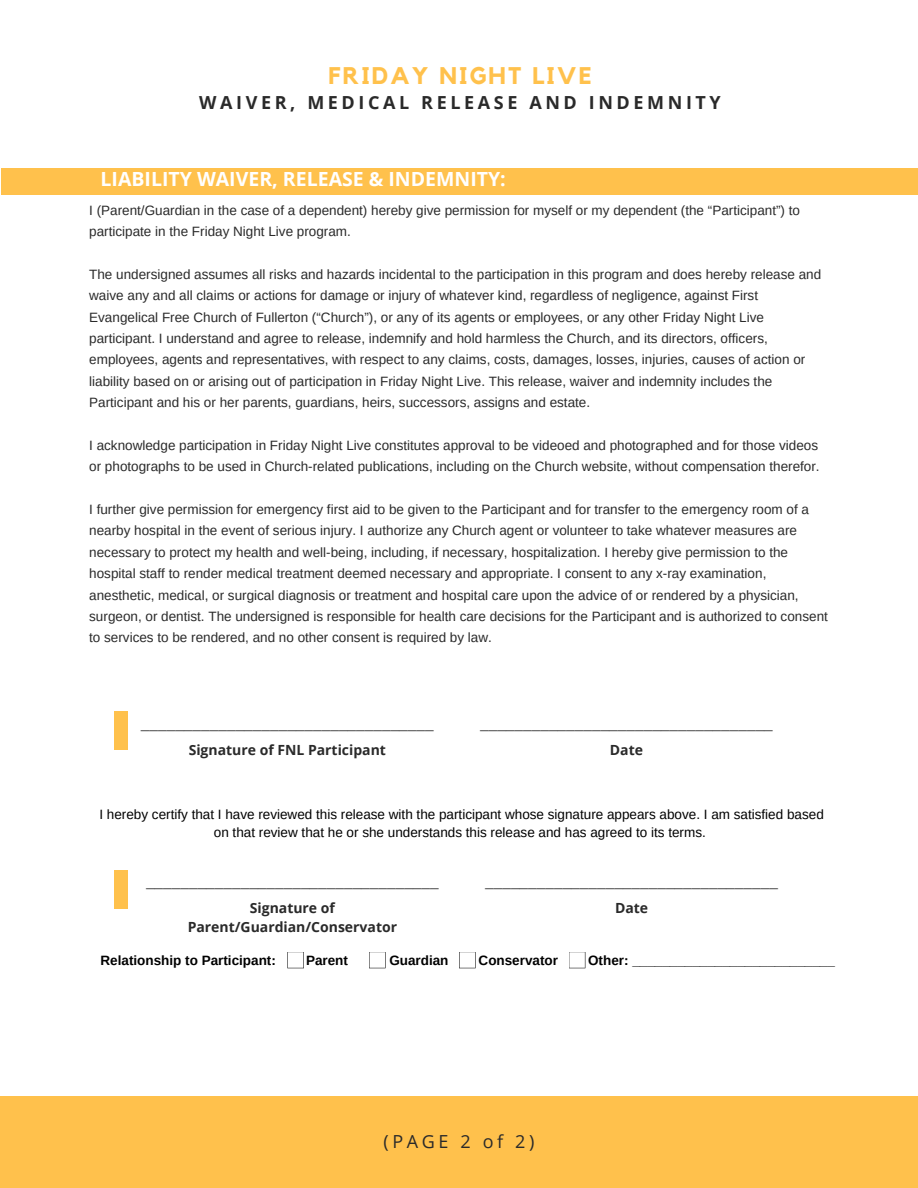
<style>
.page{position:relative;width:918px;height:1188px;background:#fff}
.page>*{position:absolute;margin:0;border:0;box-sizing:border-box;transform-origin:0 0}
.t1{font:700 24px "Kollektif";letter-spacing:.09em;color:#ffc14c}
.t2{font:700 19.5px "Open Sans";color:#fff}
.t3{font:700 18px "Open Sans";letter-spacing:.2em;color:#2a2a2a}
.t4{font:18px "Open Sans";letter-spacing:.2em;color:#2a2a2a}
.t5{font:300 15.6px "Montserrat";color:#2a2a2a}
.t6{font:700 13.95px/19px "Open Sans";color:#2a2a2a;text-align:center}
.t7{font:13.5px/21.3px "Arimo";color:#2a2a2a}
.t8{font:13.5px/18px "Arimo";color:#000;text-align:center}
.t9{font:700 13.5px "Arimo";color:#000}
</style>
<div class="page">
<div style="left:115px;top:711px;width:12px;height:39px;background:#ffc14c"></div>
<div style="left:1px;top:168px;width:917px;height:27px;background:#ffc14c"></div>
<div style="left:115px;top:870px;width:12px;height:38px;background:#ffc14c"></div>
<svg style="left:287px;top:952px;width:17px;height:16px"></svg>
<div style="left:0;top:1096px;width:918px;height:92px;background:#ffc14c"></div>
<svg style="left:369px;top:952px;width:17px;height:16px"></svg>
<svg style="left:459px;top:952px;width:17px;height:16px"></svg>
<svg style="left:569px;top:952px;width:16px;height:16px"></svg>
<h1 class="t1" style="left:328px;top:65px;width:265px">FRIDAY NIGHT LIVE</h1>
<h3 class="t3" style="left:199px;top:90px;width:523px">WAIVER, MEDICAL RELEASE AND INDEMNITY</h3>
<h2 class="t2" style="left:101px;top:165px;width:407px">LIABILITY WAIVER, RELEASE &amp; INDEMNITY:</h2>
<p class="t7" style="left:89px;top:200px;width:712px">I (Parent/Guardian in the case of a dependent) hereby give permission for myself or my dependent (the “Participant”) to participate in the Friday Night Live program.</p>
<p class="t7" style="left:89px;top:264px;width:733px">The undersigned assumes all risks and hazards incidental to the participation in this program and does hereby release and waive any and all claims or actions for damage or injury of whatever kind, regardless of negligence, against First Evangelical Free Church of Fullerton (“Church”), or any of its agents or employees, or any other Friday Night Live participant. I understand and agree to release, indemnify and hold harmless the Church, and its directors, officers, employees, agents and representatives, with respect to any claims, costs, damages, losses, injuries, causes of action or liability based on or arising out of participation in Friday Night Live. This release, waiver and indemnity includes the Participant and his or her parents, guardians, heirs, successors, assigns and estate.</p>
<p class="t7" style="left:89px;top:435px;width:732px">I acknowledge participation in Friday Night Live constitutes approval to be videoed and photographed and for those videos or photographs to be used in Church-related publications, including on the Church website, without compensation therefor.</p>
<p class="t7" style="left:89px;top:499px;width:740px">I further give permission for emergency first aid to be given to the Participant and for transfer to the emergency room of a nearby hospital in the event of serious injury. I authorize any Church agent or volunteer to take whatever measures are necessary to protect my health and well-being, including, if necessary, hospitalization. I hereby give permission to the hospital staff to render medical treatment deemed necessary and appropriate. I consent to any x-ray examination, anesthetic, medical, or surgical diagnosis or treatment and hospital care upon the advice of or rendered by a physician, surgeon, or dentist. The undersigned is responsible for health care decisions for the Participant and is authorized to consent to services to be rendered, and no other consent is required by law.</p>
<p class="t5" style="left:141px;top:712px;width:294px">__________________________________</p>
<p class="t6" style="left:189px;top:740px;width:199px">Signature of FNL Participant</p>
<p class="t5" style="left:480px;top:712px;width:294px">__________________________________</p>
<p class="t6" style="left:610px;top:740px;width:35px">Date</p>
<p class="t8" style="left:99px;top:805px;width:726px">I hereby certify that I have reviewed this release with the participant whose signature appears above. I am satisfied based on that review that he or she understands this release and has agreed to its terms.</p>
<p class="t5" style="left:146px;top:870px;width:294px">__________________________________</p>
<p class="t6" style="left:188px;top:898px;width:211px">Signature of<br>Parent/Guardian/Conservator</p>
<p class="t5" style="left:485px;top:870px;width:294px">__________________________________</p>
<p class="t6" style="left:615px;top:898px;width:35px">Date</p>
<p class="t9" style="left:101px;top:953px;width:177px">Relationship to Participant:</p>
<p class="t9" style="left:306px;top:953px;width:43px">Parent</p>
<p class="t9" style="left:389px;top:953px;width:61px">Guardian</p>
<p class="t9" style="left:479px;top:953px;width:81px">Conservator</p>
<p class="t9" style="left:588px;top:953px;width:248px">Other: ___________________________</p>
<h3 class="t4" style="left:384px;top:1129px;width:152px">(PAGE 2 of 2)</h3>
</div>
